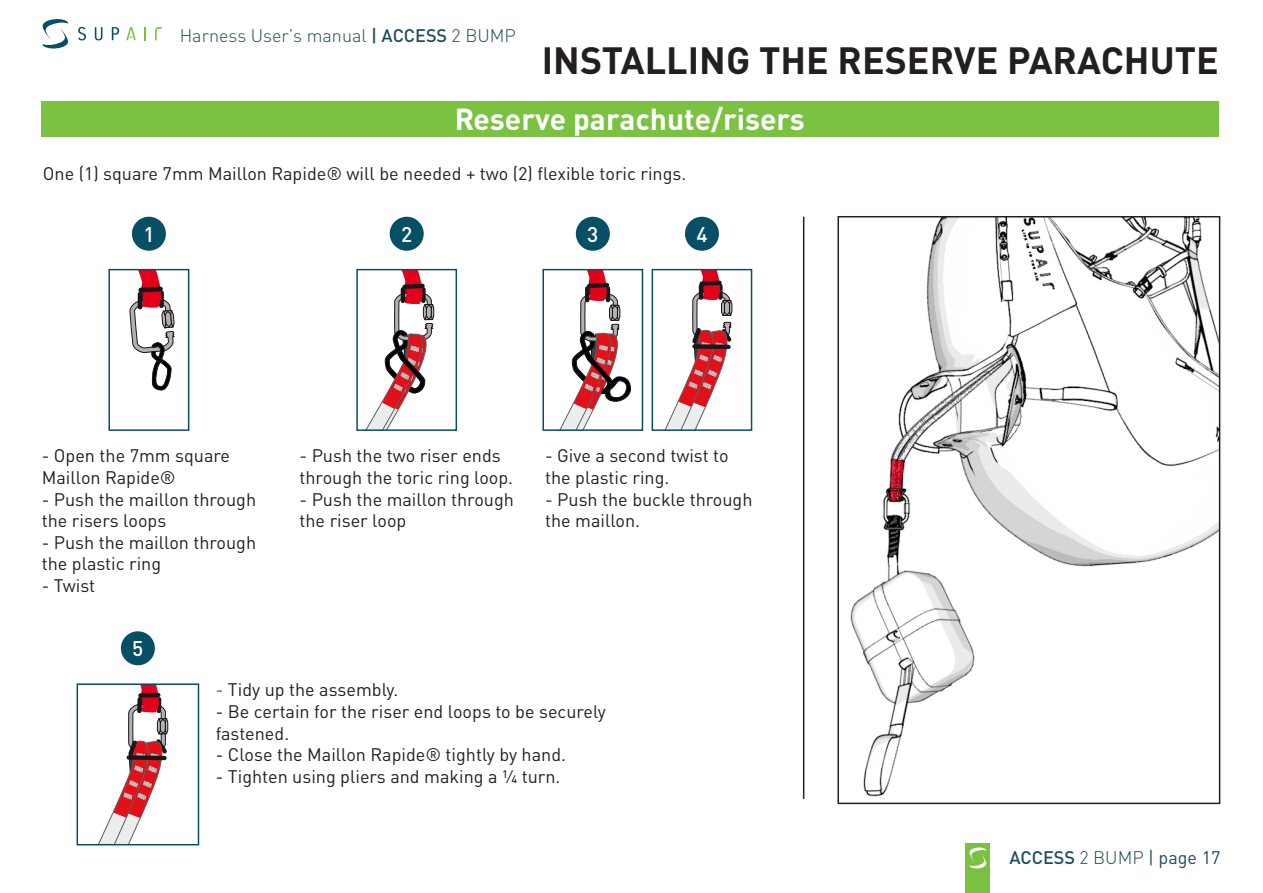
<style>
.page{position:relative;width:1263px;height:893px;background:#fff}
.page>*{position:absolute;margin:0;border:0;box-sizing:border-box;transform-origin:0 0}
.Titre_1{font:700 37.5px "DINOT";color:#231f20}
.t1{font:700 30px "DINOT";color:#fff}
.t2{font:500 21px "DINOT";color:#fff}
.Texte{font:18px/21.6px "DINOT";color:#231f20}
.Titre_2{font:18px "DINOT";color:#231f20}
.t3{font:300 18px "DINOT";color:#1f4d5d}
.t4{font:18px "DINOT";color:#1f4d5d}
.s1{font-weight:500}
.s2{color:#57585a}
.s3{font-weight:300}
</style>
<div class="page">
<svg style="left:42px;top:19px;width:27px;height:30px"></svg>
<svg style="left:78px;top:27px;width:8px;height:13px"></svg>
<svg style="left:95px;top:27px;width:7px;height:13px"></svg>
<svg style="left:112px;top:27px;width:7px;height:13px"></svg>
<svg style="left:155px;top:27px;width:7px;height:13px"></svg>
<svg style="left:144px;top:27px;width:2px;height:13px"></svg>
<svg style="left:126px;top:27px;width:10px;height:13px"></svg>
<div style="left:966px;top:844px;width:24px;height:49px;background:#7ac142"></div>
<svg style="left:969px;top:847px;width:18px;height:22px"></svg>
<img style="left:850px;top:219px;width:367px;height:578px">
<div style="left:837px;top:216px;width:383px;height:588px;border:2px solid #231f20"></div>
<div style="left:41px;top:101px;width:1178px;height:35px;background:#7bc142"></div>
<svg style="left:129px;top:272px;width:46px;height:119px"></svg>
<div style="left:108px;top:269px;width:81px;height:162px;border:2px solid #074f64"></div>
<svg style="left:366px;top:272px;width:68px;height:156px"></svg>
<div style="left:356px;top:269px;width:101px;height:162px;border:2px solid #074f64"></div>
<svg style="left:560px;top:272px;width:71px;height:156px"></svg>
<div style="left:542px;top:269px;width:101px;height:162px;border:2px solid #074f64"></div>
<svg style="left:665px;top:272px;width:68px;height:156px"></svg>
<div style="left:651px;top:269px;width:101px;height:162px;border:2px solid #074f64"></div>
<svg style="left:99px;top:686px;width:70px;height:156px"></svg>
<div style="left:77px;top:683px;width:122px;height:162px;border:2px solid #074f64"></div>
<div style="left:132px;top:217px;width:34px;height:34px;background:#074f64;border-radius:50%"></div>
<div style="left:390px;top:217px;width:34px;height:34px;background:#074f64;border-radius:50%"></div>
<div style="left:685px;top:217px;width:34px;height:34px;background:#074f64;border-radius:50%"></div>
<div style="left:121px;top:631px;width:34px;height:34px;background:#074f64;border-radius:50%"></div>
<div style="left:576px;top:217px;width:34px;height:34px;background:#074f64;border-radius:50%"></div>
<hr style="left:803px;top:217px;width:1px;height:593px;background:#231f20">
<div style="left:788px;top:799px;width:41px;height:29px;background:#fff"></div>
<p class="t3" style="left:180px;top:22px;width:338px">Harness User’s manual <span class="s1">| ACCESS</span> 2 BUMP</p>
<p class="Titre_1" style="left:542px;top:31px;width:678px">INSTALLING THE RESERVE PARACHUTE</p>
<p class="t1" style="left:455px;top:96px;width:352px">Reserve parachute/risers</p>
<p class="Titre_2" style="left:43px;top:159px;width:645px">One (1) square 7mm Maillon Rapide® will be needed + two (2) flexible toric rings.</p>
<p class="t2" style="left:143px;top:218px;width:13px">1</p>
<p class="t2" style="left:401px;top:218px;width:13px">2</p>
<p class="t2" style="left:696px;top:218px;width:13px">4</p>
<p class="t2" style="left:587px;top:218px;width:13px">3</p>
<p class="Texte" style="left:42px;top:444px;width:190px">- Open the 7mm square<br>Maillon Rapide®</p>
<p class="Texte" style="left:42px;top:487px;width:216px">- Push the maillon through the risers loops</p>
<p class="Texte" style="left:42px;top:530px;width:216px">- Push the maillon through the plastic ring</p>
<p class="Texte" style="left:42px;top:573px;width:55px">- Twist</p>
<p class="t2" style="left:132px;top:632px;width:13px">5</p>
<p class="Texte" style="left:300px;top:444px;width:215px">- Push the two riser ends through the toric ring loop.</p>
<p class="Texte" style="left:300px;top:487px;width:216px">- Push the maillon through the riser loop</p>
<p class="Texte" style="left:545px;top:444px;width:185px">- Give a second twist to the plastic ring.</p>
<p class="Texte" style="left:545px;top:487px;width:209px">- Push the buckle through the maillon.</p>
<p class="Texte" style="left:216px;top:678px;width:184px"><span class="s2">-</span> Tidy up the assembly.</p>
<p class="Texte" style="left:216px;top:699px;width:392px">- Be certain for the riser end loops to be securely fastened.</p>
<p class="Texte" style="left:216px;top:742px;width:352px">- Close the Maillon Rapide® tightly by hand.</p>
<p class="Texte" style="left:216px;top:764px;width:346px">- Tighten using pliers and making a ¼ turn.</p>
<p class="t4" style="left:1009px;top:844px;width:213px"><span class="s1">ACCESS</span> <span class="s3">2 BUMP</span> | page 17</p>
</div>
